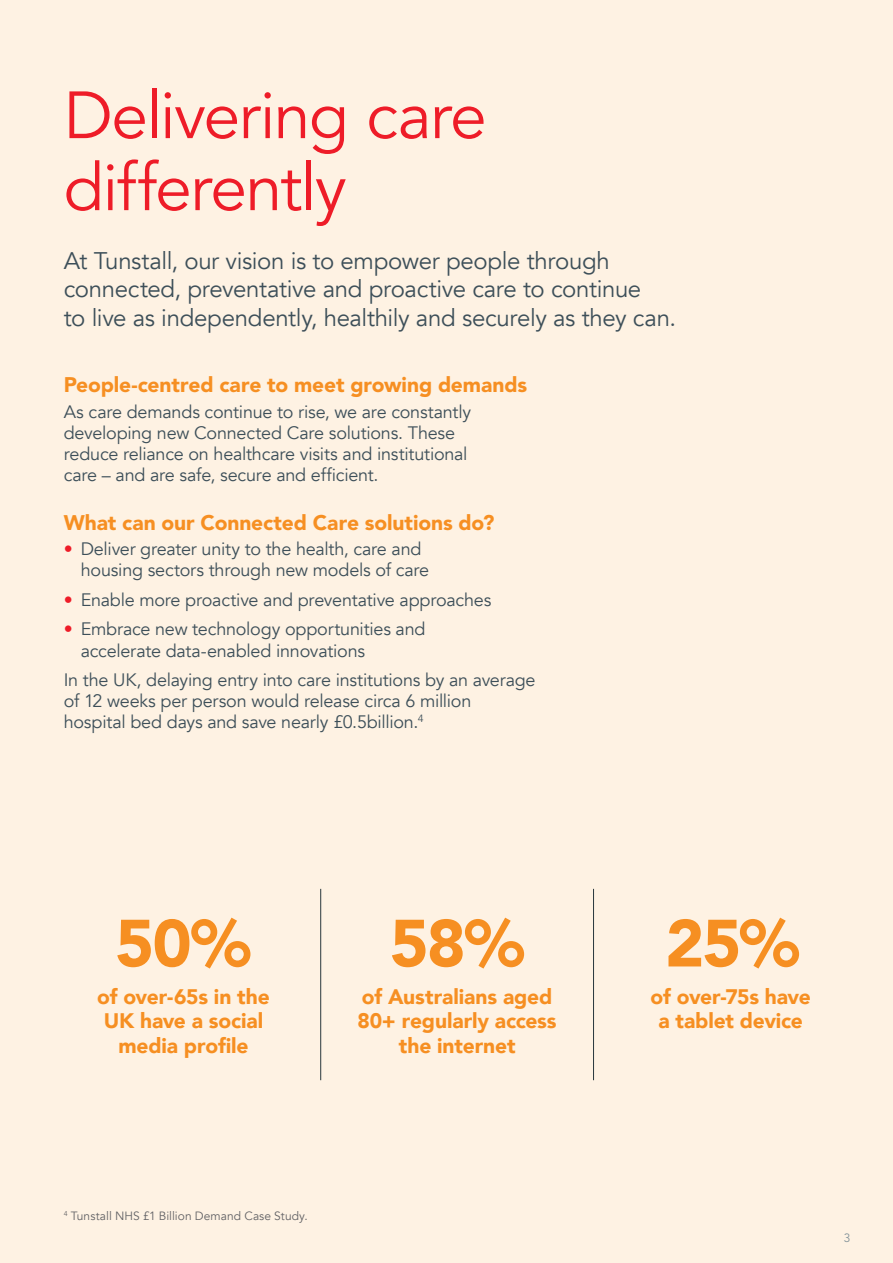
<style>
.page{position:relative;width:893px;height:1263px;background:#fef2e3}
.page>*{position:absolute;margin:0;border:0;box-sizing:border-box;transform-origin:0 0}
.t1{font:66px/72px "Avenir LT Std";letter-spacing:-.025em;color:#ee1c28}
.H1__bold{font:900 66px "Avenir LT Std";color:#f68f22}
.Intro{font:24px/28.5px "Avenir";letter-spacing:-.015em;color:#3d4f59}
.Pull-out_quote{font:900 21px/24px "Avenir";letter-spacing:-.01em;color:#f68f22;text-align:center}
.Body_heading{font:900 21px "Avenir LT Std";letter-spacing:-.005em;color:#f68f22}
.Body{font:18px/21px "Avenir";letter-spacing:-.015em;color:#3d4f59}
.Body_smaller{font:12px "Avenir";letter-spacing:.005em;color:#636366}
.t2{font:12px "Avenir LT Std";color:#839399}
.s1{color:#ee1c28}
</style>
<div class="page">
<hr style="left:593px;top:889px;width:1px;height:191px;background:#28373d">
<hr style="left:320px;top:889px;width:1px;height:191px;background:#28373d">
<h1 class="t1" style="left:64px;top:81px;width:424px">Delivering care differently</h1>
<p class="Intro" style="left:64px;top:246px;width:614px">At Tunstall, our vision is to empower people through connected, preventative and proactive care to continue<br>to live as independently, healthily and securely as they can.</p>
<p class="Body_heading" style="left:64px;top:372px;width:465px">People-centred care to meet growing demands</p>
<p class="Body" style="left:64px;top:401px;width:409px">As care demands continue to rise, we are constantly developing new Connected Care solutions. These reduce reliance on healthcare visits and institutional care – and are safe, secure and efficient.</p>
<p class="Body_heading" style="left:64px;top:510px;width:432px">What can our Connected Care solutions do?</p>
<p class="Body" style="left:81px;top:539px;width:350px;text-indent:-17px"><span class="s1">•</span> Deliver greater unity to the health, care and housing sectors through new models of care</p>
<p class="Body" style="left:64px;top:590px;width:429px"><span class="s1">•</span> Enable more proactive and preventative approaches</p>
<p class="Body" style="left:81px;top:619px;width:346px;text-indent:-17px"><span class="s1">•</span> Embrace new technology opportunities and accelerate data-enabled innovations</p>
<p class="Body" style="left:64px;top:670px;width:473px">In the UK, delaying entry into care institutions by an average of 12 weeks per person would release circa 6 million hospital bed days and save nearly £0.5billion.<sup>4</sup></p>
<p class="H1__bold" style="left:115px;top:903px;width:137px">50%</p>
<p class="Pull-out_quote" style="left:97px;top:985px;width:174px">of over-65s in the<br>UK have a social media profile</p>
<p class="H1__bold" style="left:390px;top:903px;width:136px">58%</p>
<p class="Pull-out_quote" style="left:358px;top:985px;width:200px">of Australians aged<br>80+ regularly access the internet</p>
<p class="Body_smaller" style="left:64px;top:1209px;width:246px"><sup>4</sup> Tunstall NHS £1 Billion Demand Case Study.</p>
<p class="H1__bold" style="left:665px;top:903px;width:136px">25%</p>
<p class="Pull-out_quote" style="left:651px;top:985px;width:162px">of over-75s have a tablet device</p>
<p class="t2" style="left:844px;top:1231px;width:8px">3</p>
</div>
